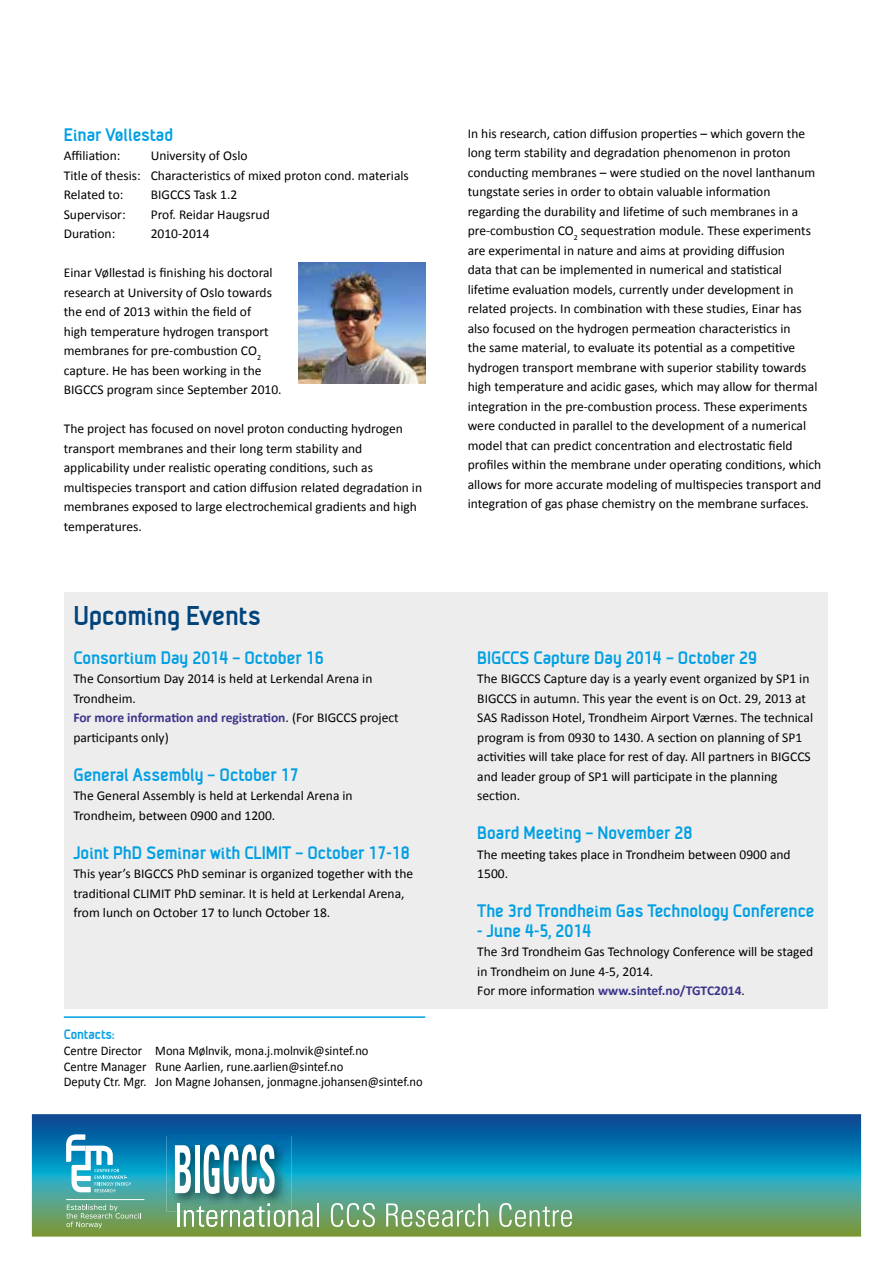
<style>
.page{position:relative;width:893px;height:1263px;background:#fff}
.page>*{position:absolute;margin:0;border:0;box-sizing:border-box;transform-origin:0 0}
.t1{font:700 27px "SINTEF";color:#00447c}
.t2{font:700 18px "SINTEF";color:#009fe3}
.t3{font:13.5px/19.5px "Calibri";color:#000}
.t4{font:700 13.5px "SINTEF";color:#009fe3}
.t5{font:13.2px/15.9px "Calibri";color:#000;scale:.95 1}
.s1{font-weight:700;color:#3c358b}
</style>
<div class="page">
<svg style="left:32px;top:1114px;width:829px;height:122px;background:#29889a"></svg>
<svg style="left:66px;top:1204px;width:75px;height:24px;background:#7eab7b"></svg>
<svg style="left:66px;top:1134px;width:65px;height:58px"></svg>
<hr style="left:317px;top:1203px;width:2px;height:23px;background:#fff">
<svg style="left:331px;top:1203px;width:44px;height:24px"></svg>
<svg style="left:386px;top:1203px;width:102px;height:24px;background:#8cb68e"></svg>
<svg style="left:499px;top:1203px;width:73px;height:24px;background:#8ab58c"></svg>
<img style="left:166px;top:1136px;width:126px;height:75px">
<svg style="left:177px;top:1203px;width:136px;height:24px"></svg>
<svg style="left:175px;top:1145px;width:16px;height:48px"></svg>
<div style="left:195px;top:1145px;width:5px;height:48px;background:#fff"></div>
<svg style="left:204px;top:1144px;width:71px;height:50px"></svg>
<hr style="left:64px;top:1016px;width:361px;height:2px;background:#009fe3">
<div style="left:65px;top:592px;width:763px;height:416px;background:#ededed"></div>
<img style="left:298px;top:263px;width:127px;height:121px">
<h2 class="t2" style="left:64px;top:124px;width:111px">Einar Vøllestad</h2>
<p class="t3" style="left:64px;top:146px;width:58px">Affiliation:</p>
<p class="t3" style="left:64px;top:146px;width:347px;text-indent:87px">University of Oslo<br>Title of thesis: Characteristics of mixed proton cond. materials<br>Related to:</p>
<p class="t3" style="left:151px;top:185px;width:88px">BIGCCS Task 1.2</p>
<p class="t3" style="left:64px;top:204px;width:63px">Supervisor:</p>
<p class="t3" style="left:151px;top:204px;width:120px">Prof. Reidar Haugsrud</p>
<p class="t3" style="left:64px;top:224px;width:53px">Duration:</p>
<p class="t3" style="left:151px;top:224px;width:60px">2010-2014</p>
<p class="t3" style="left:64px;top:263px;width:219px">Einar Vøllestad is finishing his doctoral research at University of Oslo towards the end of 2013 within the field of<br>high temperature hydrogen transport membranes for pre-combustion CO<sub>2 </sub>capture. He has been working in the BIGCCS program since September 2010.</p>
<p class="t3" style="left:64px;top:419px;width:360px">The project has focused on novel proton conducting hydrogen transport membranes and their long term stability and applicability under realistic operating conditions, such as multispecies transport and cation diffusion related degradation in membranes exposed to large electrochemical gradients and high temperatures.</p>
<h1 class="t1" style="left:73px;top:600px;width:189px">Upcoming Events</h1>
<h2 class="t2" style="left:73px;top:647px;width:252px">Consortium Day 2014 – October 16</h2>
<p class="t3" style="left:73px;top:669px;width:327px">The Consortium Day 2014 is held at Lerkendal Arena in Trondheim.<br><span class="s1">For more information and registration</span>. (For BIGCCS project participants only)</p>
<h2 class="t2" style="left:73px;top:764px;width:227px">General Assembly – October 17</h2>
<p class="t3" style="left:73px;top:786px;width:281px">The General Assembly is held at Lerkendal Arena in<br>Trondheim, between 0900 and 1200.</p>
<h2 class="t2" style="left:73px;top:842px;width:338px">Joint PhD Seminar with CLIMIT – October 17-18</h2>
<p class="t3" style="left:73px;top:864px;width:341px">This year’s BIGCCS PhD seminar is organized together with the traditional CLIMIT PhD seminar. It is held at Lerkendal Arena, from lunch on October 17 to lunch October 18.</p>
<p class="t4" style="left:64px;top:1027px;width:52px">Contacts:</p>
<p class="t5" style="left:64px;top:1042px;width:379px">Centre Director Mona Mølnvik, mona.j.molnvik@sintef.no<br>Centre Manager Rune Aarlien, rune.aarlien@sintef.no<br>Deputy Ctr. Mgr. Jon Magne Johansen, jonmagne.johansen@sintef.no</p>
<p class="t3" style="left:468px;top:123px;width:355px">In his research, cation diffusion properties – which govern the long term stability and degradation phenomenon in proton conducting membranes – were studied on the novel lanthanum tungstate series in order to obtain valuable information regarding the durability and lifetime of such membranes in a pre-combustion CO<sub>2</sub> sequestration module. These experiments are experimental in nature and aims at providing diffusion<br>data that can be implemented in numerical and statistical lifetime evaluation models, currently under development in related projects. In combination with these studies, Einar has also focused on the hydrogen permeation characteristics in<br>the same material, to evaluate its potential as a competitive hydrogen transport membrane with superior stability towards high temperature and acidic gases, which may allow for thermal integration in the pre-combustion process. These experiments were conducted in parallel to the development of a numerical model that can predict concentration and electrostatic field profiles within the membrane under operating conditions, which allows for more accurate modeling of multispecies transport and integration of gas phase chemistry on the membrane surfaces.</p>
<h2 class="t2" style="left:477px;top:647px;width:281px">BIGCCS Capture Day 2014 – October 29</h2>
<p class="t3" style="left:477px;top:669px;width:337px">The BIGCCS Capture day is a yearly event organized by SP1 in BIGCCS in autumn. This year the event is on Oct. 29, 2013 at SAS Radisson Hotel, Trondheim Airport Værnes. The technical program is from 0930 to 1430. A section on planning of SP1 activities will take place for rest of day. All partners in BIGCCS and leader group of SP1 will participate in the planning section.</p>
<h2 class="t2" style="left:477px;top:823px;width:217px">Board Meeting – November 28</h2>
<p class="t3" style="left:477px;top:844px;width:315px">The meeting takes place in Trondheim between 0900 and<br>1500.</p>
<h2 class="t2" style="left:477px;top:901px;width:339px">The 3rd Trondheim Gas Technology Conference</h2>
<h2 class="t2" style="left:477px;top:920px;width:116px">- June 4-5, 2014</h2>
<p class="t3" style="left:477px;top:942px;width:337px">The 3rd Trondheim Gas Technology Conference will be staged in Trondheim on June 4-5, 2014.<br>For more information <span class="s1">www.sintef.no/TGTC2014</span>.</p>
</div>
